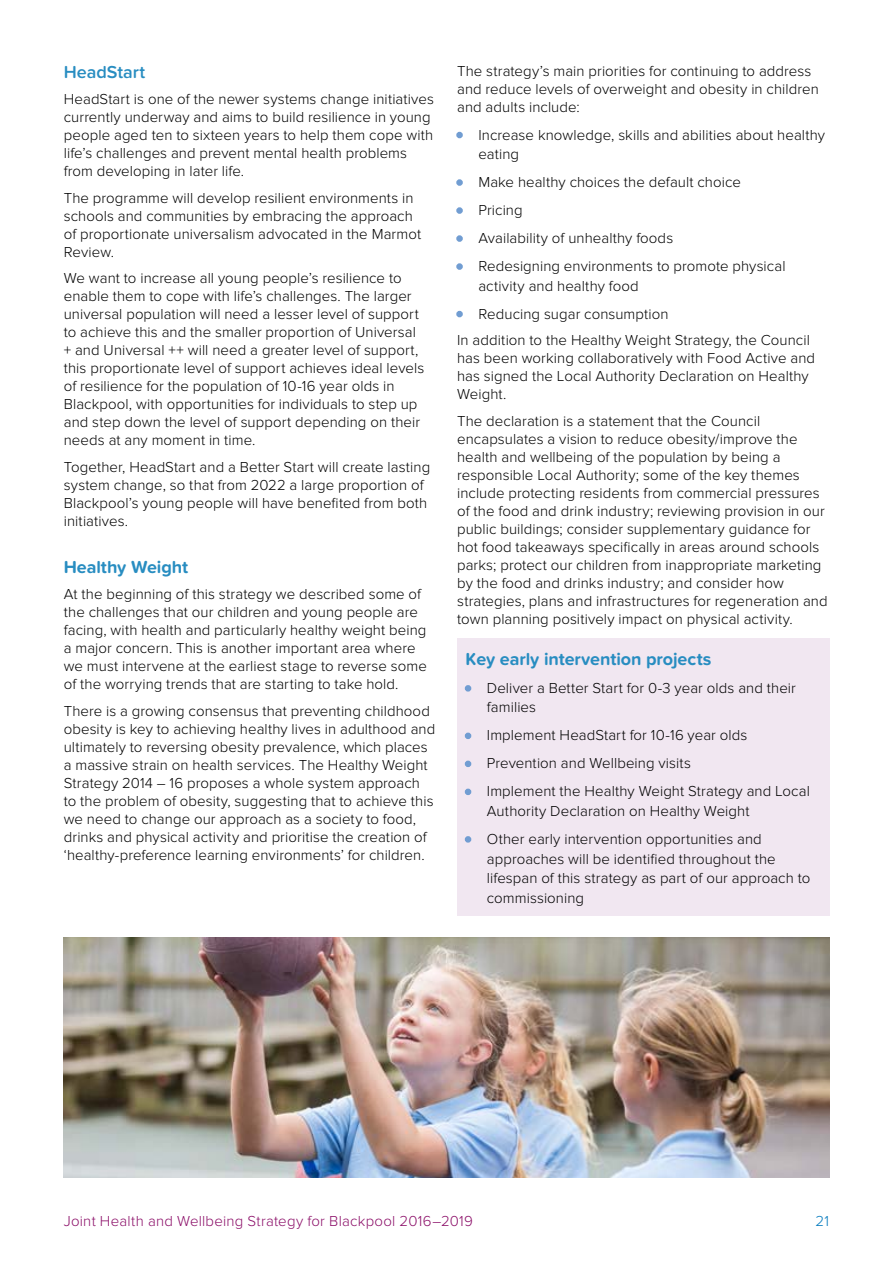
<style>
.page{position:relative;width:893px;height:1263px;background:#fff}
.page>*{position:absolute;margin:0;border:0;box-sizing:border-box;transform-origin:0 0}
.t1{font:700 18px "Proxima Nova Soft";letter-spacing:-.005em;color:#288dc1}
.t2{font:600 18px "Proxima Nova Soft";color:#288dc1}
.t3{font:300 15px/18px "Proxima Nova";letter-spacing:.005em;color:#000}
.t4{font:300 15px "Proxima Nova";letter-spacing:.015em;color:#8b0e68}
.t5{font:300 15px "Proxima Nova";color:#0079bd}
.s1{font-weight:900;font-size:13.5px;color:#719dd2}
</style>
<div class="page">
<div style="left:456px;top:132px;width:7px;height:6px;border:3px solid #719dd2;border-radius:50%"></div>
<div style="left:456px;top:179px;width:7px;height:7px;border:3px solid #719dd2;border-radius:50%"></div>
<div style="left:456px;top:207px;width:7px;height:7px;border:3px solid #719dd2;border-radius:50%"></div>
<div style="left:456px;top:235px;width:7px;height:7px;border:3px solid #719dd2;border-radius:50%"></div>
<div style="left:456px;top:263px;width:7px;height:7px;border:3px solid #719dd2;border-radius:50%"></div>
<div style="left:456px;top:311px;width:7px;height:6px;border:3px solid #719dd2;border-radius:50%"></div>
<div style="left:457px;top:638px;width:372px;height:277px;background:#f1e7f1"></div>
<div style="left:465px;top:685px;width:6px;height:7px;border:3px solid #719dd2;border-radius:50%"></div>
<svg style="left:465px;top:733px;width:6px;height:6px"></svg>
<svg style="left:465px;top:761px;width:6px;height:6px"></svg>
<svg style="left:465px;top:789px;width:6px;height:6px"></svg>
<div style="left:465px;top:836px;width:6px;height:7px;border:3px solid #719dd2;border-radius:50%"></div>
<img style="left:64px;top:938px;width:765px;height:240px">
<p class="t2" style="left:64px;top:61px;width:83px">HeadStart</p>
<p class="t3" style="left:64px;top:90px;width:372px">HeadStart is one of the newer systems change initiatives currently underway and aims to build resilience in young people aged ten to sixteen years to help them cope with life’s challenges and prevent mental health problems from developing in later life.</p>
<p class="t3" style="left:64px;top:189px;width:359px">The programme will develop resilient environments in schools and communities by embracing the approach of proportionate universalism advocated in the Marmot Review.</p>
<p class="t3" style="left:64px;top:269px;width:362px">We want to increase all young people’s resilience to enable them to cope with life’s challenges. The larger universal population will need a lesser level of support to achieve this and the smaller proportion of Universal + and Universal ++ will need a greater level of support, this proportionate level of support achieves ideal levels of resilience for the population of 10-16 year olds in Blackpool, with opportunities for individuals to step up and step down the level of support depending on their needs at any moment in time.</p>
<p class="t3" style="left:64px;top:458px;width:368px">Together, HeadStart and a Better Start will create lasting system change, so that from 2022 a large proportion of Blackpool’s young people will have benefited from both initiatives.</p>
<p class="t1" style="left:64px;top:556px;width:126px">Healthy Weight</p>
<p class="t3" style="left:64px;top:586px;width:365px">At the beginning of this strategy we described some of the challenges that our children and young people are facing, with health and particularly healthy weight being a major concern. This is another important area where we must intervene at the earliest stage to reverse some of the worrying trends that are starting to take hold.</p>
<p class="t3" style="left:64px;top:702px;width:373px">There is a growing consensus that preventing childhood obesity is key to achieving healthy lives in adulthood and ultimately to reversing obesity prevalence, which places a massive strain on health services. The Healthy Weight Strategy 2014 – 16 proposes a whole system approach to the problem of obesity, suggesting that to achieve this we need to change our approach as a society to food, drinks and physical activity and prioritise the creation of ‘healthy-preference learning environments’ for children.</p>
<p class="t3" style="left:457px;top:62px;width:363px">The strategy’s main priorities for continuing to address and reduce levels of overweight and obesity in children and adults include:</p>
<p class="t3" style="left:478px;top:125px;width:348px;line-height:19.5px;text-indent:-21px"><span class="s1">΅</span> Increase knowledge, skills and abilities about healthy eating</p>
<p class="t3" style="left:457px;top:168px;width:330px;line-height:28px"><span class="s1">΅</span> Make healthy choices the default choice<br><span class="s1">΅</span> Pricing<br><span class="s1">΅</span> Availability of unhealthy foods<br><span class="s1">΅</span> Redesigning environments to promote physical</p>
<p class="t3" style="left:457px;top:272px;width:213px;line-height:28px;text-align:center">activity and healthy food<br><span class="s1">΅</span> Reducing sugar consumption</p>
<p class="t3" style="left:457px;top:331px;width:359px">In addition to the Healthy Weight Strategy, the Council has been working collaboratively with Food Active and has signed the Local Authority Declaration on Healthy Weight.</p>
<p class="t3" style="left:457px;top:412px;width:372px">The declaration is a statement that the Council encapsulates a vision to reduce obesity/improve the health and wellbeing of the population by being a responsible Local Authority; some of the key themes include protecting residents from commercial pressures of the food and drink industry; reviewing provision in our public buildings; consider supplementary guidance for hot food takeaways specifically in areas around schools parks; protect our children from inappropriate marketing by the food and drinks industry; and consider how strategies, plans and infrastructures for regeneration and town planning positively impact on physical activity.</p>
<p class="t1" style="left:466px;top:649px;width:247px">Key early intervention projects</p>
<p class="t3" style="left:487px;top:678px;width:311px;line-height:19.5px;text-indent:-21px"><span class="s1">΅</span> Deliver a Better Start for 0-3 year olds and their families</p>
<p class="t3" style="left:466px;top:722px;width:346px;line-height:28px"><span class="s1">΅</span> Implement HeadStart for 10-16 year olds<br><span class="s1">΅</span> Prevention and Wellbeing visits<br><span class="s1">΅</span> Implement the Healthy Weight Strategy and Local</p>
<p class="t3" style="left:466px;top:797px;width:298px;line-height:28px;text-indent:21px">Authority Declaration on Healthy Weight<br><span class="s1">΅</span> Other early intervention opportunities and</p>
<p class="t3" style="left:487px;top:849px;width:325px;line-height:19.5px">approaches will be identified throughout the lifespan of this strategy as part of our approach to commissioning</p>
<p class="t4" style="left:64px;top:1213px;width:411px">Joint Health and Wellbeing Strategy for Blackpool 2016–2019</p>
<p class="t5" style="left:815px;top:1213px;width:15px">21</p>
</div>
